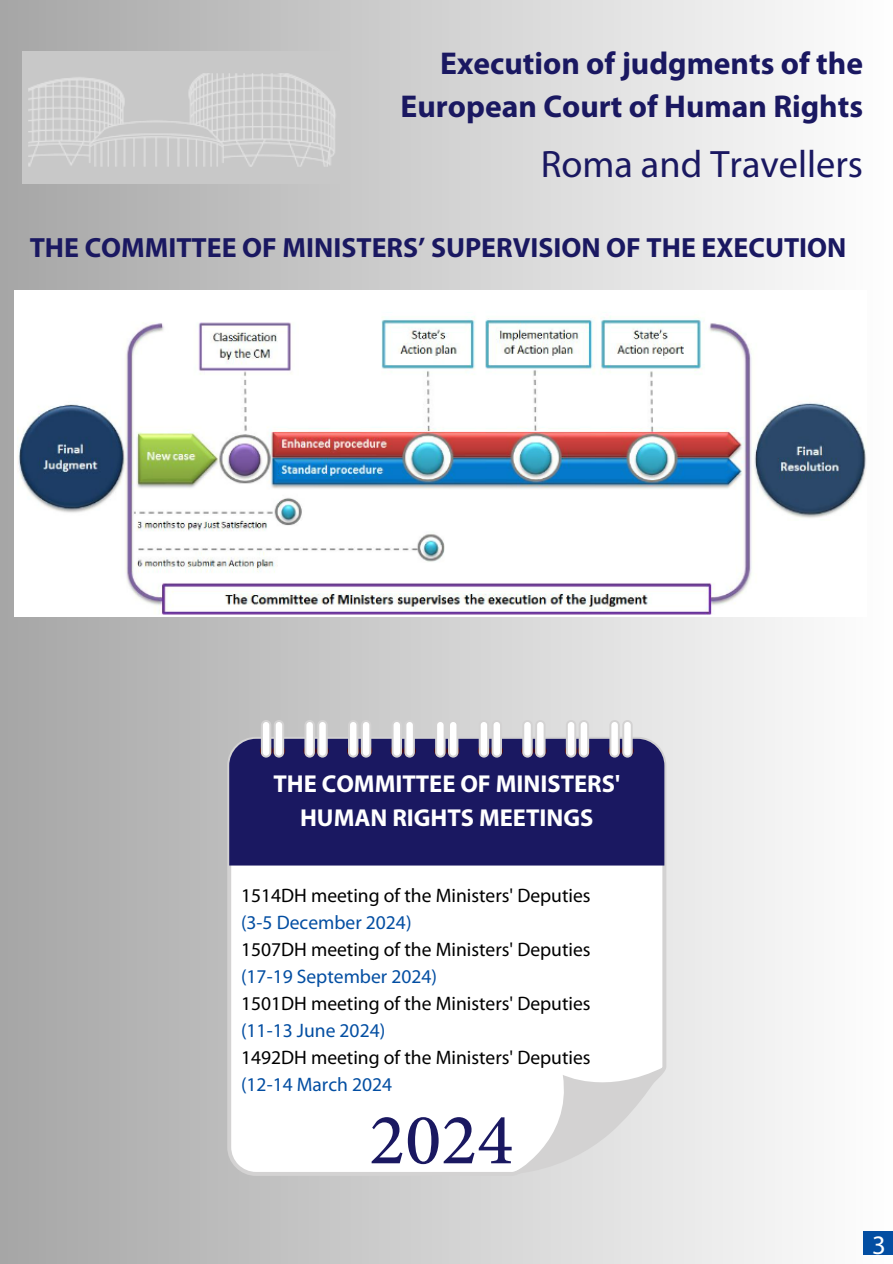
<style>
.page{position:relative;width:893px;height:1264px;background:#fff}
.page>*{position:absolute;margin:0;border:0;box-sizing:border-box;transform-origin:0 0}
.t1{font:38.25px "Myriad Pro";color:#1a1861}
.t2{font:700 31.65px "Myriad Pro";color:#1a1861}
.t3{font:700 27.9px "Myriad Pro";color:#1a1861}
.t4{font:26.7px "Myriad Pro";color:#fff}
.t5{font:700 24.45px "Myriad Pro";color:#fff}
.t6{font:19.5px/27px "Myriad Pro";color:#000}
.s1{color:#034ea2}
</style>
<div class="page">
<div style="left:0;top:0;width:892px;height:1263px;background:linear-gradient(to right,#a6a6a6,#fefefe)"></div>
<div style="left:863px;top:1231px;width:29px;height:24px;background:#034ea2"></div>
<img style="left:22px;top:51px;width:322px;height:132px">
<img style="left:14px;top:290px;width:852px;height:326px">
<svg style="left:227px;top:736px;width:439px;height:439px"></svg>
<div style="left:229px;top:738px;width:435px;height:127px;background:#1a1861"></div>
<svg style="left:261px;top:720px;width:23px;height:37px"></svg>
<svg style="left:304px;top:720px;width:24px;height:37px"></svg>
<div style="left:360px;top:744px;width:12px;height:13px;background:#794a4d;border-radius:50%"></div>
<svg style="left:348px;top:720px;width:23px;height:37px"></svg>
<svg style="left:391px;top:720px;width:24px;height:37px"></svg>
<div style="left:447px;top:744px;width:12px;height:13px;background:#8b6467;border-radius:50%"></div>
<svg style="left:435px;top:720px;width:23px;height:37px"></svg>
<svg style="left:478px;top:720px;width:24px;height:37px"></svg>
<div style="left:534px;top:744px;width:12px;height:13px;background:#9c7f81;border-radius:50%"></div>
<svg style="left:522px;top:720px;width:23px;height:37px"></svg>
<div style="left:564px;top:744px;width:13px;height:13px;background:#1d165b;border-radius:50%"></div>
<svg style="left:565px;top:720px;width:24px;height:37px"></svg>
<div style="left:621px;top:744px;width:12px;height:13px;background:#ae9a9b;border-radius:50%"></div>
<svg style="left:609px;top:720px;width:23px;height:37px"></svg>
<svg style="left:371px;top:1117px;width:31px;height:46px"></svg>
<svg style="left:408px;top:1066px;width:256px;height:107px"></svg>
<p class="t2" style="left:440px;top:50px;width:424px">Execution of judgments of the</p>
<p class="t2" style="left:400px;top:94px;width:464px">European Court of Human Rights</p>
<p class="t1" style="left:540px;top:148px;width:324px">Roma and Travellers</p>
<p class="t3" style="left:30px;top:235px;width:818px">THE COMMITTEE OF MINISTERS’ SUPERVISION OF THE EXECUTION</p>
<p class="t5" style="left:273px;top:773px;width:348px">THE COMMITTEE OF MINISTERS'</p>
<p class="t5" style="left:300px;top:807px;width:295px">HUMAN RIGHTS MEETINGS</p>
<p class="t6" style="left:241px;top:883px;width:351px">1514DH meeting of the Ministers' Deputies <span class="s1">(3-5 December 2024)</span></p>
<p class="t6" style="left:241px;top:937px;width:351px">1507DH meeting of the Ministers' Deputies <span class="s1">(17-19 September 2024)</span></p>
<p class="t6" style="left:241px;top:991px;width:351px">1501DH meeting of the Ministers' Deputies <span class="s1">(11-13 June 2024)</span></p>
<p class="t6" style="left:241px;top:1045px;width:351px">1492DH meeting of the Ministers' Deputies <span class="s1">(12-14 March 2024</span></p>
<p class="t4" style="left:872px;top:1233px;width:15px">3</p>
</div>
